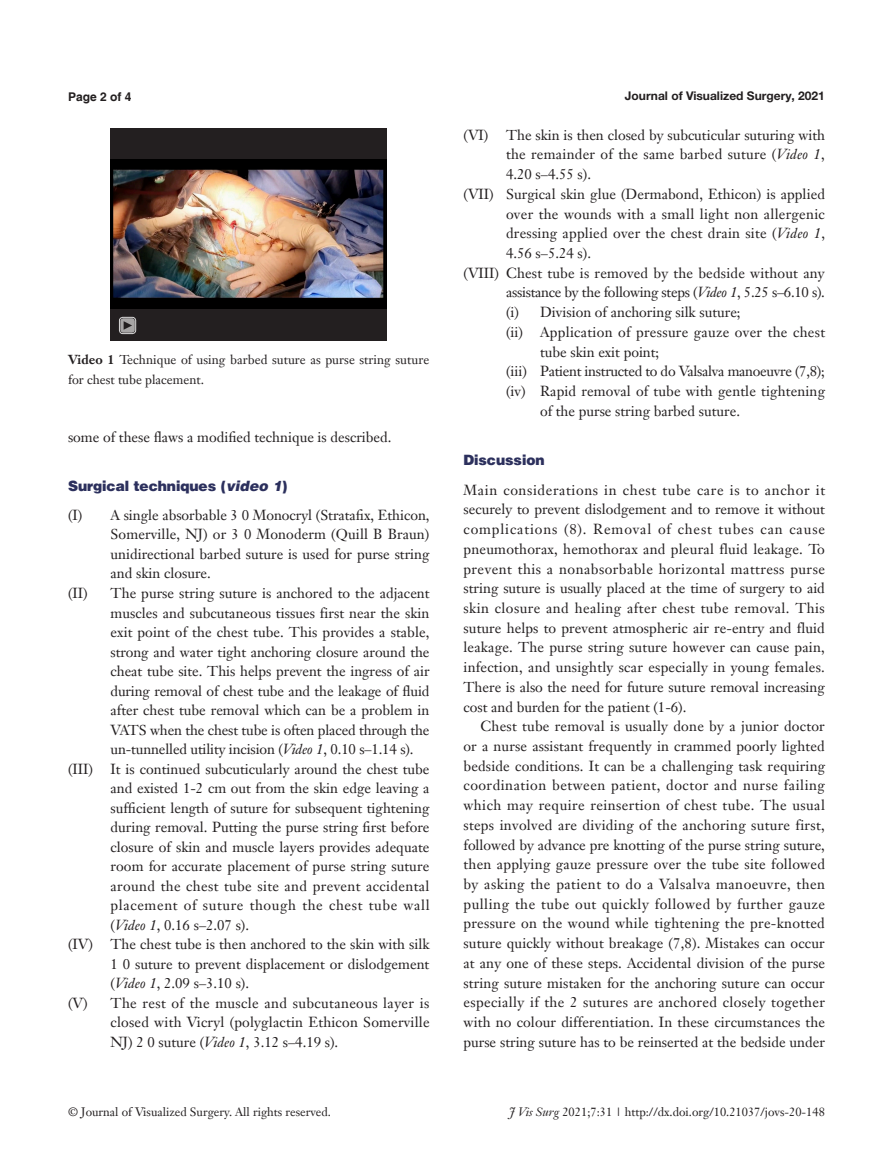
<style>
.page{position:relative;width:893px;height:1170px;background:#fff}
.page>*{position:absolute;margin:0;border:0;box-sizing:border-box;transform-origin:0 0}
.t1{font:14.25px/19.6px "Janson Text LT";color:#231f20;text-align:justify}
.t2{font:14.25px "Janson Text LT";letter-spacing:-.02em;color:#231f20}
.t3{font:14.25px "Janson Text LT";letter-spacing:.025em;color:#231f20}
.t4{font:14.25px "Janson Text LT";letter-spacing:.02em;color:#231f20}
.t5{font:14.25px "Janson Text LT";letter-spacing:.045em;color:#231f20}
.t6{font:900 14.25px "Helvetica";color:#2c305d}
.t7{font:12.75px/19.5px "Janson Text LT";letter-spacing:.005em;color:#231f20}
.t8{font:12px "Janson Text LT";color:#231f20}
.t9{font:700 12px "Helvetica Neue LT Pro";color:#231f20}
.t10{font:700 12px "Helvetica";color:#231f20}
.s1{font-weight:700}
.s2{font-style:italic}
</style>
<div class="page">
<div style="left:111px;top:128px;width:276px;height:212px;background:#231f20"></div>
<div style="left:119px;top:317px;width:17px;height:17px;border:1px solid #fff;border-radius:3px"></div>
<svg style="left:120px;top:318px;width:15px;height:15px"></svg>
<svg style="left:124px;top:321px;width:8px;height:9px"></svg>
<img style="left:111px;top:159px;width:276px;height:149px">
<p class="t10" style="left:68px;top:89px;width:65px">Page 2 of 4</p>
<p class="t9" style="left:625px;top:88px;width:202px">Journal of Visualized Surgery, 2021</p>
<p class="t7" style="left:68px;top:350px;width:363px"><span class="s1">Video 1</span> Technique of using barbed suture as purse string suture for chest tube placement.</p>
<p class="t1" style="left:68px;top:427px;width:325px">some of these flaws a modified technique is described.</p>
<p class="t6" style="left:68px;top:476px;width:221px">Surgical techniques (<span class="s2">video 1</span>)</p>
<p class="t1" style="left:68px;top:505px;width:363px">(I) A single absorbable 3 0 Monocryl (Stratafix, Ethicon,</p>
<p class="t1" style="left:111px;top:524px;width:320px">Somerville, NJ) or 3 0 Monoderm (Quill B Braun)</p>
<p class="t1" style="left:111px;top:544px;width:320px">unidirectional barbed suture is used for purse string</p>
<p class="t1" style="left:111px;top:563px;width:102px">and skin closure.</p>
<p class="t1" style="left:68px;top:583px;width:363px">(II) The purse string suture is anchored to the adjacent</p>
<p class="t1" style="left:111px;top:602px;width:320px">muscles and subcutaneous tissues first near the skin</p>
<p class="t1" style="left:111px;top:622px;width:320px">exit point of the chest tube. This provides a stable,</p>
<p class="t1" style="left:111px;top:641px;width:320px">strong and water tight anchoring closure around the</p>
<p class="t1" style="left:111px;top:661px;width:320px">cheat tube site. This helps prevent the ingress of air</p>
<p class="t1" style="left:111px;top:680px;width:320px">during removal of chest tube and the leakage of fluid</p>
<p class="t1" style="left:111px;top:700px;width:320px">after chest tube removal which can be a problem in</p>
<p class="t1" style="left:111px;top:719px;width:320px">VATS when the chest tube is often placed through the</p>
<p class="t1" style="left:111px;top:739px;width:304px">un-tunnelled utility incision (<span class="s2">Video 1</span>, 0.10 s–1.14 s).</p>
<p class="t1" style="left:68px;top:758px;width:363px">(III) It is continued subcuticularly around the chest tube</p>
<p class="t1" style="left:111px;top:778px;width:320px">and existed 1-2 cm out from the skin edge leaving a</p>
<p class="t1" style="left:111px;top:797px;width:320px">sufficient length of suture for subsequent tightening</p>
<p class="t1" style="left:111px;top:817px;width:320px">during removal. Putting the purse string first before</p>
<p class="t1" style="left:111px;top:836px;width:320px">closure of skin and muscle layers provides adequate</p>
<p class="t1" style="left:111px;top:856px;width:320px">room for accurate placement of purse string suture</p>
<p class="t3" style="left:111px;top:876px;width:320px">around the chest tube site and prevent accidental</p>
<p class="t5" style="left:111px;top:896px;width:321px">placement of suture though the chest tube wall</p>
<p class="t1" style="left:111px;top:914px;width:140px">(<span class="s2">Video 1</span>, 0.16 s–2.07 s).</p>
<p class="t1" style="left:68px;top:934px;width:363px">(IV) The chest tube is then anchored to the skin with silk</p>
<p class="t1" style="left:111px;top:953px;width:320px">1 0 suture to prevent displacement or dislodgement</p>
<p class="t1" style="left:111px;top:973px;width:140px">(<span class="s2">Video 1</span>, 2.09 s–3.10 s).</p>
<p class="t3" style="left:68px;top:993px;width:363px">(V) The rest of the muscle and subcutaneous layer is</p>
<p class="t1" style="left:111px;top:1012px;width:321px">closed with Vicryl (polyglactin Ethicon Somerville</p>
<p class="t1" style="left:111px;top:1031px;width:229px">NJ) 2 0 suture (<span class="s2">Video 1</span>, 3.12 s–4.19 s).</p>
<p class="t1" style="left:463px;top:125px;width:363px">(VI) The skin is then closed by subcuticular suturing with</p>
<p class="t1" style="left:506px;top:144px;width:320px">the remainder of the same barbed suture (<span class="s2">Video 1</span>,</p>
<p class="t1" style="left:506px;top:164px;width:86px">4.20 s–4.55 s).</p>
<p class="t1" style="left:463px;top:184px;width:363px">(VII) Surgical skin glue (Dermabond, Ethicon) is applied</p>
<p class="t4" style="left:506px;top:204px;width:320px">over the wounds with a small light non allergenic</p>
<p class="t1" style="left:506px;top:223px;width:320px">dressing applied over the chest drain site (<span class="s2">Video 1</span>,</p>
<p class="t1" style="left:506px;top:243px;width:86px">4.56 s–5.24 s).</p>
<p class="t1" style="left:463px;top:263px;width:363px">(VIII) Chest tube is removed by the bedside without any</p>
<p class="t2" style="left:506px;top:283px;width:320px">assistance by the following steps (<span class="s2">Video 1</span>, 5.25 s–6.10 s).</p>
<p class="t1" style="left:506px;top:302px;width:236px">(i) Division of anchoring silk suture;</p>
<p class="t4" style="left:506px;top:323px;width:321px">(ii) Application of pressure gauze over the chest</p>
<p class="t1" style="left:540px;top:342px;width:121px">tube skin exit point;</p>
<p class="t2" style="left:506px;top:362px;width:320px">(iii) Patient instructed to do Valsalva manoeuvre (7,8);</p>
<p class="t1" style="left:506px;top:381px;width:320px">(iv) Rapid removal of tube with gentle tightening</p>
<p class="t1" style="left:540px;top:401px;width:201px">of the purse string barbed suture.</p>
<p class="t6" style="left:463px;top:450px;width:83px">Discussion</p>
<p class="t1" style="left:463px;top:479px;width:363px">Main considerations in chest tube care is to anchor it securely to prevent dislodgement and to remove it without complications (8). Removal of chest tubes can cause pneumothorax, hemothorax and pleural fluid leakage. To prevent this a nonabsorbable horizontal mattress purse string suture is usually placed at the time of surgery to aid skin closure and healing after chest tube removal. This suture helps to prevent atmospheric air re-entry and fluid leakage. The purse string suture however can cause pain, infection, and unsightly scar especially in young females.<br>There is also the need for future suture removal increasing cost and burden for the patient (1-6).</p>
<p class="t1" style="left:463px;top:716px;width:363px;text-indent:17px">Chest tube removal is usually done by a junior doctor or a nurse assistant frequently in crammed poorly lighted bedside conditions. It can be a challenging task requiring coordination between patient, doctor and nurse failing which may require reinsertion of chest tube. The usual steps involved are dividing of the anchoring suture first, followed by advance pre knotting of the purse string suture, then applying gauze pressure over the tube site followed by asking the patient to do a Valsalva manoeuvre, then pulling the tube out quickly followed by further gauze pressure on the wound while tightening the pre-knotted suture quickly without breakage (7,8). Mistakes can occur at any one of these steps. Accidental division of the purse string suture mistaken for the anchoring suture can occur especially if the 2 sutures are anchored closely together with no colour differentiation. In these circumstances the purse string suture has to be reinserted at the bedside under</p>
<p class="t8" style="left:68px;top:1104px;width:264px">© Journal of Visualized Surgery. All rights reserved.</p>
<p class="t8" style="left:509px;top:1104px;width:317px"><span class="s2">J Vis Surg</span> 2021;7:31 | http://dx.doi.org/10.21037/jovs-20-148</p>
</div>
